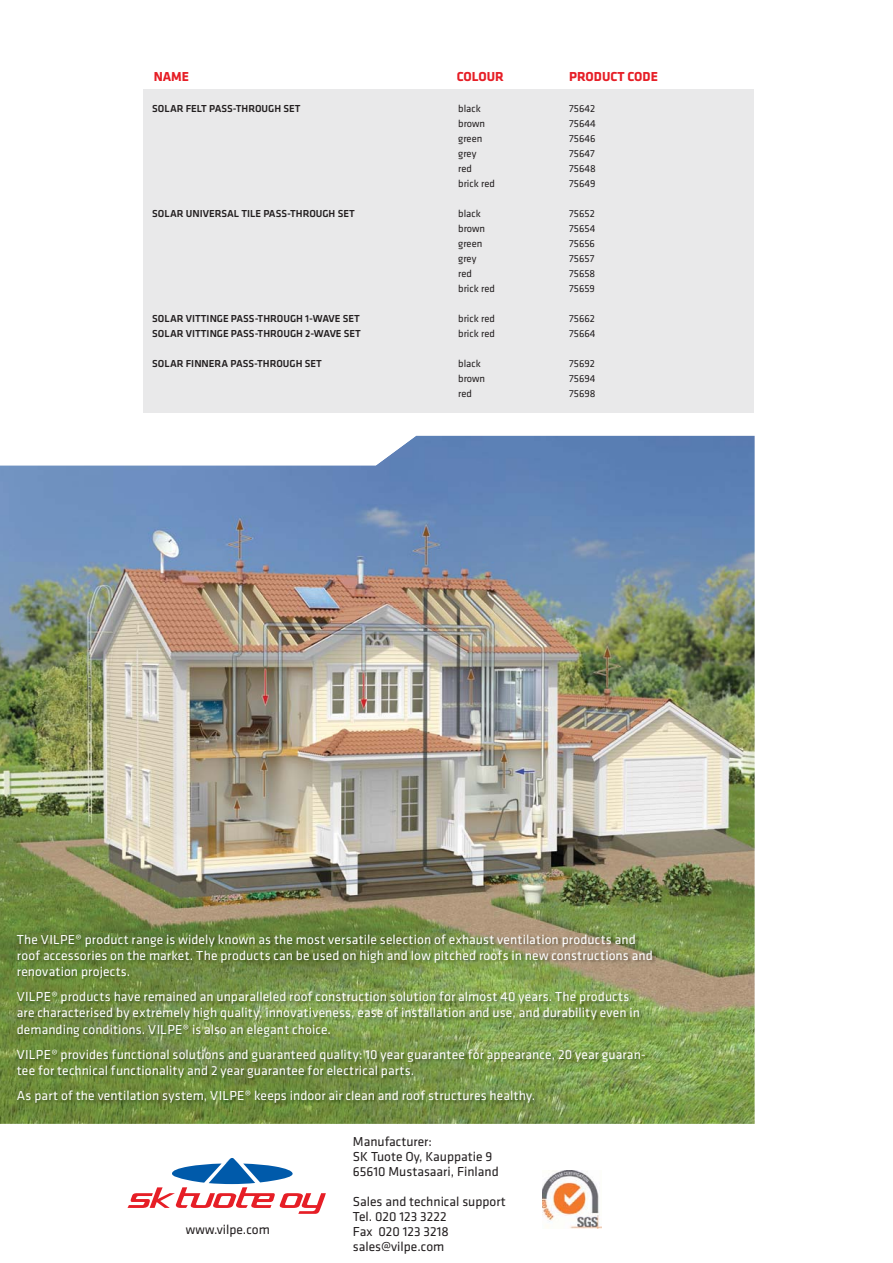
<style>
.page{position:relative;width:893px;height:1263px;background:#fff}
.page>*{position:absolute;margin:0;border:0;box-sizing:border-box;transform-origin:0 0}
.t1{font:13.5px/16.2px "Klavika";letter-spacing:.01em;color:#fff}
.t2{font:13.5px/15px "Klavika";color:#231f20}
.t3{font:700 13.5px "Klavika";color:#e61e26}
.t4{font:10.5px "Klavika";color:#231f20}
.t5{font:500 10.5px "Klavika";color:#231f20}
</style>
<div class="page">
<div style="left:143px;top:89px;width:611px;height:324px;background:#e9e9ea"></div>
<img style="left:0;top:436px;width:755px;height:688px">
<svg style="left:127px;top:1158px;width:199px;height:56px"></svg>
<img style="left:542px;top:1170px;width:59px;height:58px">
<img style="left:16px;top:934px;width:640px;height:172px">
<p class="t3" style="left:154px;top:72px;width:37px">NAME</p>
<p class="t3" style="left:457px;top:72px;width:49px">COLOUR</p>
<p class="t3" style="left:569px;top:72px;width:90px">PRODUCT CODE</p>
<p class="t5" style="left:152px;top:102px;width:150px">SOLAR FELT PASS-THROUGH SET</p>
<p class="t4" style="left:458px;top:104px;width:24px">black</p>
<p class="t4" style="left:569px;top:104px;width:27px">75642</p>
<p class="t4" style="left:458px;top:119px;width:28px">brown</p>
<p class="t4" style="left:569px;top:119px;width:28px">75644</p>
<p class="t4" style="left:458px;top:134px;width:26px">green</p>
<p class="t4" style="left:569px;top:134px;width:28px">75646</p>
<p class="t4" style="left:458px;top:149px;width:20px">grey</p>
<p class="t4" style="left:569px;top:149px;width:27px">75647</p>
<p class="t4" style="left:458px;top:164px;width:15px">red</p>
<p class="t4" style="left:569px;top:164px;width:28px">75648</p>
<p class="t4" style="left:458px;top:179px;width:38px">brick red</p>
<p class="t4" style="left:569px;top:179px;width:28px">75649</p>
<p class="t5" style="left:152px;top:207px;width:204px">SOLAR UNIVERSAL TILE PASS-THROUGH SET</p>
<p class="t4" style="left:458px;top:209px;width:24px">black</p>
<p class="t4" style="left:569px;top:209px;width:27px">75652</p>
<p class="t4" style="left:458px;top:224px;width:28px">brown</p>
<p class="t4" style="left:569px;top:224px;width:28px">75654</p>
<p class="t4" style="left:458px;top:239px;width:26px">green</p>
<p class="t4" style="left:569px;top:239px;width:27px">75656</p>
<p class="t4" style="left:458px;top:254px;width:20px">grey</p>
<p class="t4" style="left:569px;top:254px;width:27px">75657</p>
<p class="t4" style="left:458px;top:269px;width:15px">red</p>
<p class="t4" style="left:569px;top:269px;width:28px">75658</p>
<p class="t4" style="left:458px;top:284px;width:38px">brick red</p>
<p class="t4" style="left:569px;top:284px;width:27px">75659</p>
<p class="t5" style="left:152px;top:312px;width:209px">SOLAR VITTINGE PASS-THROUGH 1-WAVE SET</p>
<p class="t4" style="left:458px;top:314px;width:38px">brick red</p>
<p class="t4" style="left:569px;top:314px;width:27px">75662</p>
<p class="t5" style="left:152px;top:327px;width:210px">SOLAR VITTINGE PASS-THROUGH 2-WAVE SET</p>
<p class="t4" style="left:458px;top:329px;width:38px">brick red</p>
<p class="t4" style="left:569px;top:329px;width:28px">75664</p>
<p class="t5" style="left:152px;top:357px;width:171px">SOLAR FINNERA PASS-THROUGH SET</p>
<p class="t4" style="left:458px;top:359px;width:24px">black</p>
<p class="t4" style="left:569px;top:359px;width:27px">75692</p>
<p class="t4" style="left:458px;top:374px;width:28px">brown</p>
<p class="t4" style="left:569px;top:374px;width:28px">75694</p>
<p class="t4" style="left:458px;top:389px;width:15px">red</p>
<p class="t4" style="left:569px;top:389px;width:28px">75698</p>
<p class="t1" style="left:17px;top:932px;width:637px">The VILPE® product range is widely known as the most versatile selection of exhaust ventilation products and roof accessories on the market. The products can be used on high and low pitched roofs in new constructions and renovation projects.</p>
<p class="t1" style="left:17px;top:989px;width:625px">VILPE® products have remained an unparalleled roof construction solution for almost 40 years. The products are characterised by extremely high quality, innovativeness, ease of installation and use, and durability even in demanding conditions. VILPE® is also an elegant choice.</p>
<p class="t1" style="left:17px;top:1047px;width:631px">VILPE® provides functional solutions and guaranteed quality: 10 year guarantee for appearance, 20 year guaran&shy;tee for technical functionality and 2 year guarantee for electrical parts.</p>
<p class="t1" style="left:17px;top:1088px;width:520px">As part of the ventilation system, VILPE® keeps indoor air clean and roof structures healthy.</p>
<p class="t2" style="left:186px;top:1223px;width:85px">www.vilpe.com</p>
<p class="t2" style="left:353px;top:1135px;width:147px">Manufacturer:<br>SK Tuote Oy, Kauppatie 9<br>65610 Mustasaari, Finland</p>
<p class="t2" style="left:353px;top:1195px;width:154px">Sales and technical support<br>Tel. 020 123 3222<br>Fax 020 123 3218 sales@vilpe.com</p>
</div>
